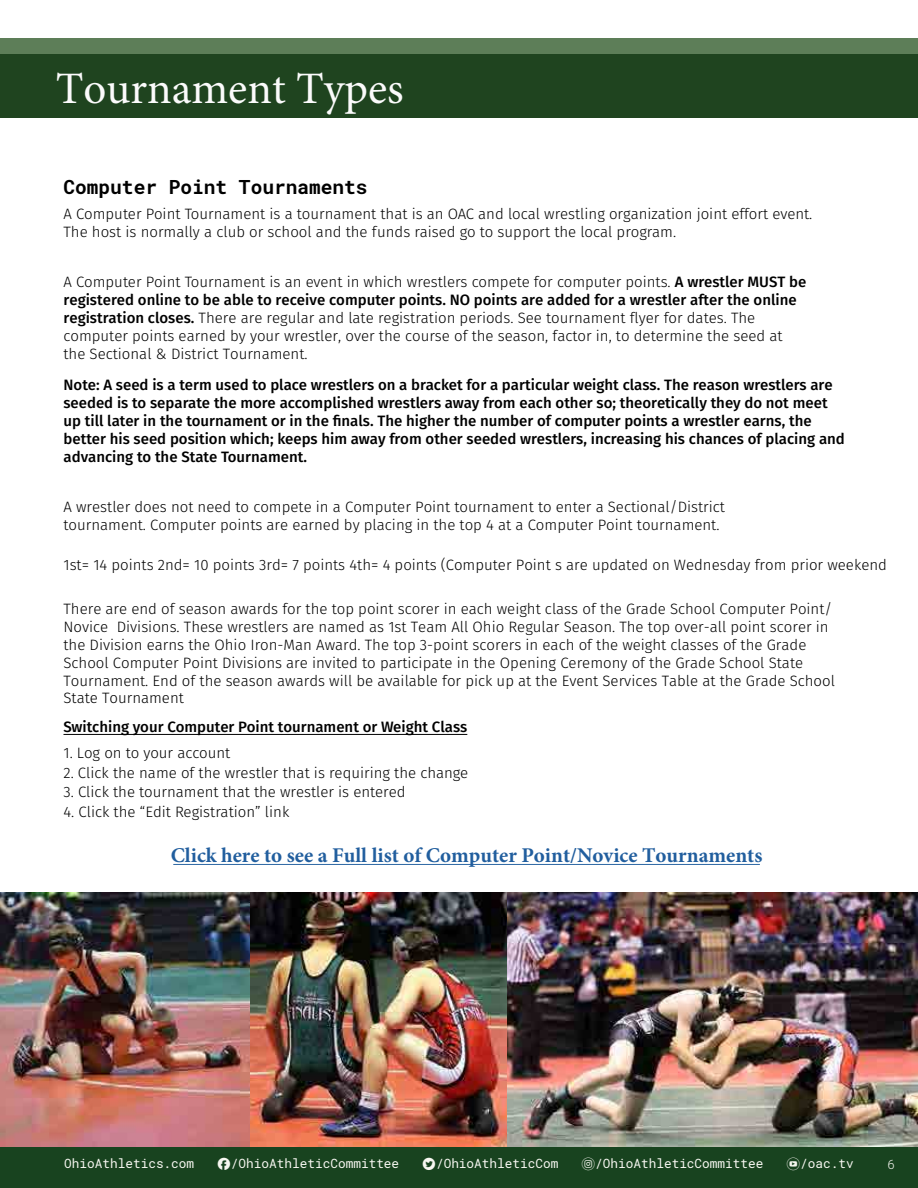
<style>
.page{position:relative;width:918px;height:1188px;background:#fff}
.page>*{position:absolute;margin:0;border:0;box-sizing:border-box;transform-origin:0 0}
.t1{font:45px "Minion Pro";color:#fbfbfb}
.t2{font:700 21px "Minion Pro";color:#215e9e}
.t3{font:700 19.5px "Roboto Mono";color:#000}
.t4{font:300 15px/17.9px "Fira Sans";color:#000}
.t5{font:500 15px/18px "Fira Sans";color:#000}
.t6{font:12.75px "Roboto Mono";color:#f8f8f2}
.t7{font:300 12.75px "Roboto Mono";color:#f8f8f2}
.s1{font-weight:500}
.s2{font-family:"typeecon"}
</style>
<div class="page">
<div style="left:0;top:39px;width:918px;height:78px;background:#1f441f"></div>
<div style="left:0;top:39px;width:918px;height:15px;background:#5d7e58"></div>
<hr style="left:63px;top:734px;width:404px;height:1px;background:#000">
<img style="left:0;top:893px;width:508px;height:255px">
<img style="left:508px;top:893px;width:409px;height:255px">
<hr style="left:917px;top:0;width:1px;height:1188px;background:#3b5531">
<div style="left:0;top:1148px;width:918px;height:40px;background:#18431f"></div>
<hr style="left:173px;top:864px;width:587px;height:1px;background:#215e9e">
<h1 class="t1" style="left:56px;top:59px;width:349px">Tournament Types</h1>
<h3 class="t3" style="left:63px;top:174px;width:306px">Computer Point Tournaments</h3>
<p class="t4" style="left:63px;top:206px;width:750px">A Computer Point Tournament is a tournament that is an OAC and local wrestling organization joint effort event.<br>The host is normally a club or school and the funds raised go to support the local program.</p>
<p class="t4" style="left:63px;top:273px;width:744px">A Computer Point Tournament is an event in which wrestlers compete for computer points. <span class="s1">A wrestler MUST be registered online to be able to receive computer points. NO points are added for a wrestler after the online registration closes.</span> There are regular and late registration periods. See tournament flyer for dates. The computer points earned by your wrestler, over the course of the season, factor in, to determine the seed at the Sectional &amp; District Tournament.</p>
<p class="t5" style="left:63px;top:377px;width:783px">Note: A seed is a term used to place wrestlers on a bracket for a particular weight class. The reason wrestlers are seeded is to separate the more accomplished wrestlers away from each other so; theoretically they do not meet up till later in the tournament or in the finals. The higher the number of computer points a wrestler earns, the better his seed position which; keeps him away from other seeded wrestlers, increasing his chances of placing and advancing to the State Tournament.</p>
<p class="t4" style="left:63px;top:499px;width:663px">A wrestler does not need to compete in a Computer Point tournament to enter a Sectional/District tournament. Computer points are earned by placing in the top 4 at a Computer Point tournament.</p>
<p class="t4" style="left:63px;top:557px;width:825px">1st= 14 points 2nd= 10 points 3rd= 7 points 4th= 4 points (Computer Point s are updated on Wednesday from prior weekend</p>
<p class="t4" style="left:63px;top:601px;width:773px">There are end of season awards for the top point scorer in each weight class of the Grade School Computer Point/ Novice Divisions. These wrestlers are named as 1st Team All Ohio Regular Season. The top over-all point scorer in the Division earns the Ohio Iron-Man Award. The top 3-point scorers in each of the weight classes of the Grade School Computer Point Divisions are invited to participate in the Opening Ceremony of the Grade School State Tournament. End of the season awards will be available for pick up at the Event Services Table at the Grade School State Tournament</p>
<p class="t5" style="left:63px;top:719px;width:405px">Switching your Computer Point tournament or Weight Class</p>
<p class="t4" style="left:63px;top:745px;width:168px">1. Log on to your account</p>
<p class="t4" style="left:63px;top:765px;width:406px">2. Click the name of the wrestler that is requiring the change</p>
<p class="t4" style="left:63px;top:784px;width:344px">3. Click the tournament that the wrestler is entered</p>
<p class="t4" style="left:63px;top:804px;width:227px">4. Click the “Edit Registration” link</p>
<h2 class="t2" style="left:171px;top:841px;width:593px">Click here to see a Full list of Computer Point/Novice Tournaments</h2>
<p class="t6" style="left:64px;top:1155px;width:132px">OhioAthletics.com</p>
<p class="t6" style="left:217px;top:1155px;width:184px"><span class="s2">F</span>/OhioAthleticCommittee</p>
<p class="t6" style="left:422px;top:1155px;width:138px"><span class="s2">T</span>/OhioAthleticCom</p>
<p class="t6" style="left:581px;top:1155px;width:184px"><span class="s2">i</span>/OhioAthleticCommittee</p>
<p class="t6" style="left:786px;top:1155px;width:69px"><span class="s2">y</span>/oac.tv</p>
<p class="t7" style="left:887px;top:1156px;width:9px">6</p>
</div>
